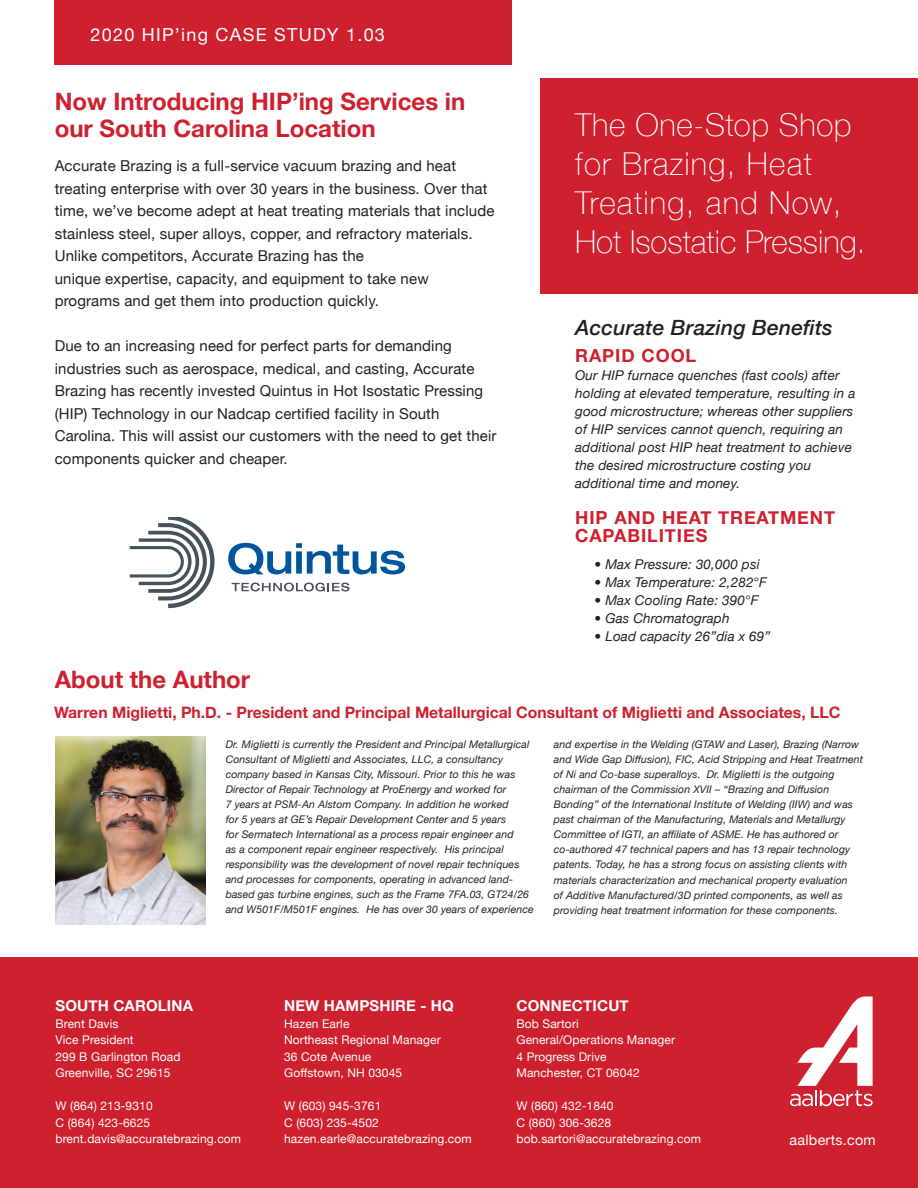
<style>
.page{position:relative;width:918px;height:1188px;background:#fff}
.page>*{position:absolute;margin:0;border:0;box-sizing:border-box;transform-origin:0 0}
.t1{font:100 31.5px/39px "Helvetica Neue";letter-spacing:.02em;color:#fff}
.t2{font:700 24px/27px "Helvetica Neue";color:#cf202f}
.t3{font:italic 500 21px "Helvetica Neue";letter-spacing:.01em;color:#231f20}
.t4{font:700 18px/18px "Helvetica Neue";letter-spacing:.05em;color:#cf202f}
.t5{font:18px "Helvetica Neue";letter-spacing:.07em;color:#fff}
.t6{font:700 15.75px "Helvetica Neue";color:#cf202f}
.t7{font:15px/22.5px "Helvetica Neue";letter-spacing:.01em;color:#231f20}
.t8{font:700 15px "Helvetica Neue";letter-spacing:.01em;color:#fff}
.t9{font:14.25px "Helvetica Neue";letter-spacing:.02em;color:#fff}
.t10{font:italic 13.5px/18px "Helvetica Neue";letter-spacing:.01em;color:#231f20}
.t11{font:12px/16.5px "Helvetica Neue";letter-spacing:.01em;color:#fff}
.t12{font:italic 10.5px/15px "Helvetica Neue";letter-spacing:.01em;color:#231f20}
</style>
<div class="page">
<div style="left:0;top:958px;width:918px;height:230px;background:#cf202f"></div>
<svg style="left:790px;top:996px;width:83px;height:110px"></svg>
<img style="left:56px;top:736px;width:150px;height:188px">
<div style="left:540px;top:78px;width:378px;height:216px;background:#cf202f"></div>
<svg style="left:228px;top:543px;width:177px;height:31px"></svg>
<svg style="left:232px;top:583px;width:117px;height:8px"></svg>
<svg style="left:130px;top:517px;width:85px;height:91px"></svg>
<div style="left:54px;top:0;width:458px;height:64px;background:#cf202f"></div>
<h3 class="t5" style="left:91px;top:21px;width:296px">2020 HIP’ing CASE STUDY 1.03</h3>
<h2 class="t2" style="left:55px;top:88px;width:412px">Now Introducing HIP’ing Services in our South Carolina Location</h2>
<p class="t7" style="left:55px;top:155px;width:441px">Accurate Brazing is a full-service vacuum brazing and heat treating enterprise with over 30 years in the business. Over that time, we’ve become adept at heat treating materials that include stainless steel, super alloys, copper, and refractory materials.<br>Unlike competitors, Accurate Brazing has the<br>unique expertise, capacity, and equipment to take new programs and get them into production quickly.</p>
<p class="t7" style="left:55px;top:335px;width:443px">Due to an increasing need for perfect parts for demanding industries such as aerospace, medical, and casting, Accurate Brazing has recently invested Quintus in Hot Isostatic Pressing (HIP) Technology in our Nadcap certified facility in South Carolina. This will assist our customers with the need to get their components quicker and cheaper.</p>
<h2 class="t2" style="left:55px;top:667px;width:197px">About the Author</h2>
<h1 class="t1" style="left:575px;top:104px;width:292px">The One-Stop Shop for Brazing, Heat<br>Treating, and Now,<br>Hot Isostatic Pressing.</h1>
<h3 class="t3" style="left:575px;top:310px;width:259px">Accurate Brazing Benefits</h3>
<h3 class="t4" style="left:575px;top:347px;width:123px">RAPID COOL</h3>
<p class="t10" style="left:575px;top:367px;width:282px">Our HIP furnace quenches (fast cools) after holding at elevated temperature, resulting in a good microstructure; whereas other suppliers of HIP services cannot quench, requiring an additional post HIP heat treatment to achieve the desired microstructure costing you additional time and money.</p>
<h3 class="t4" style="left:575px;top:509px;width:261px">HIP AND HEAT TREATMENT<br>CAPABILITIES</h3>
<p class="t10" style="left:595px;top:556px;width:167px">• Max Pressure: 30,000 psi</p>
<p class="t10" style="left:595px;top:574px;width:174px">• Max Temperature: 2,282°F</p>
<p class="t10" style="left:595px;top:592px;width:165px">• Max Cooling Rate: 390°F</p>
<p class="t10" style="left:595px;top:610px;width:136px">• Gas Chromatograph</p>
<p class="t10" style="left:595px;top:628px;width:177px">• Load capacity 26”dia x 69”</p>
<h3 class="t6" style="left:54px;top:700px;width:788px">Warren Miglietti, Ph.D. - President and Principal Metallurgical Consultant of Miglietti and Associates, LLC</h3>
<p class="t12" style="left:226px;top:738px;width:310px">Dr. Miglietti is currently the President and Principal Metallurgical Consultant of Miglietti and Associates, LLC, a consultancy company based in Kansas City, Missouri. Prior to this he was Director of Repair Technology at ProEnergy and worked for<br>7 years at PSM-An Alstom Company. In addition he worked<br>for 5 years at GE’s Repair Development Center and 5 years<br>for Sermatech International as a process repair engineer and<br>as a component repair engineer respectively. His principal responsibility was the development of novel repair techniques and processes for components, operating in advanced land&shy;based gas turbine engines, such as the Frame 7FA.03, GT24/26 and W501F/M501F engines. He has over 30 years of experience</p>
<p class="t12" style="left:554px;top:738px;width:311px">and expertise in the Welding (GTAW and Laser), Brazing (Narrow and Wide Gap Diffusion), FIC, Acid Stripping and Heat Treatment of Ni and Co-base superalloys. Dr. Miglietti is the outgoing chairman of the Commission XVII – “Brazing and Diffusion Bonding” of the International Institute of Welding (IIW) and was past chairman of the Manufacturing, Materials and Metallurgy Committee of IGTI, an affiliate of ASME. He has authored or co-authored 47 technical papers and has 13 repair technology patents. Today, he has a strong focus on assisting clients with materials characterization and mechanical property evaluation<br>of Additive Manufactured/3D printed components, as well as providing heat treatment information for these components.</p>
<h3 class="t8" style="left:56px;top:994px;width:139px">SOUTH CAROLINA</h3>
<p class="t11" style="left:56px;top:1016px;width:127px">Brent Davis<br>Vice President<br>299 B Garlington Road<br>Greenville, SC 29615</p>
<p class="t11" style="left:56px;top:1098px;width:187px">W (864) 213-9310<br>C (864) 423-6625 brent.davis@accuratebrazing.com</p>
<h3 class="t8" style="left:284px;top:994px;width:171px">NEW HAMPSHIRE - HQ</h3>
<p class="t11" style="left:284px;top:1016px;width:158px">Hazen Earle<br>Northeast Regional Manager<br>36 Cote Avenue<br>Goffstown, NH 03045</p>
<p class="t11" style="left:284px;top:1098px;width:189px">W (603) 945-3761<br>C (603) 235-4502 hazen.earle@accuratebrazing.com</p>
<h3 class="t8" style="left:516px;top:994px;width:114px">CONNECTICUT</h3>
<p class="t11" style="left:516px;top:1016px;width:160px">Bob Sartori<br>General/Operations Manager<br>4 Progress Drive<br>Manchester, CT 06042</p>
<p class="t11" style="left:516px;top:1098px;width:186px">W (860) 432-1840<br>C (860) 306-3628 bob.sartori@accuratebrazing.com</p>
<h3 class="t9" style="left:790px;top:1129px;width:88px">aalberts.com</h3>
</div>
